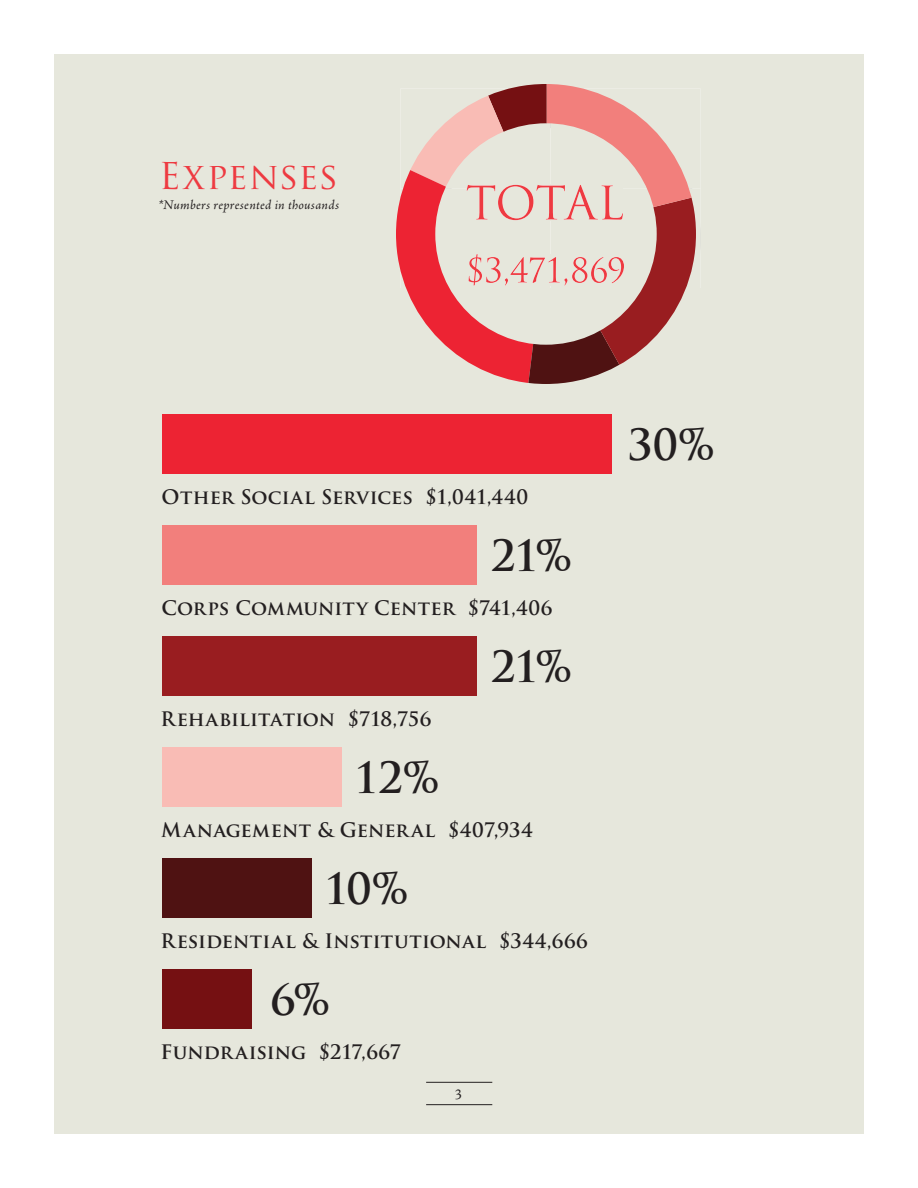
<style>
.page{position:relative;width:918px;height:1188px;background:#fff}
.page>*{position:absolute;margin:0;border:0;box-sizing:border-box;transform-origin:0 0}
.t1{font:700 42px "Trajan Pro";letter-spacing:-.04em;color:#231f20}
.t2{font:36px "Trajan Pro";letter-spacing:.025em;color:#ee3a41}
.t3{font:700 19.5px "Trajan Pro";letter-spacing:.005em;color:#231f20}
.t4{font:15px "Adobe Jenson Pro";color:#231f20}
.t5{font:italic 13.5px "Adobe Jenson Pro";letter-spacing:.02em;color:#231f20}
</style>
<div class="page">
<div style="left:54px;top:54px;width:810px;height:1080px;background:#e6e7dc"></div>
<hr style="left:426px;top:1082px;width:66px;height:1px;background:#231f20">
<hr style="left:426px;top:1104px;width:66px;height:1px;background:#231f20">
<svg style="left:396px;top:84px;width:300px;height:300px"></svg>
<div style="left:162px;top:525px;width:315px;height:60px;background:#f27f7c"></div>
<div style="left:162px;top:636px;width:315px;height:60px;background:#991d20"></div>
<div style="left:162px;top:858px;width:150px;height:60px;background:#4f1212"></div>
<div style="left:162px;top:747px;width:180px;height:60px;background:#f9bcb5"></div>
<div style="left:162px;top:414px;width:450px;height:60px;background:#ed2333"></div>
<div style="left:162px;top:969px;width:90px;height:60px;background:#751012"></div>
<h2 class="t2" style="left:159px;top:153px;width:181px">Expenses</h2>
<p class="t5" style="left:158px;top:197px;width:182px">*Numbers represented in thousands</p>
<p class="t3" style="left:162px;top:484px;width:368px">Other Social Services $1,041,440</p>
<h1 class="t1" style="left:490px;top:529px;width:83px">21%</h1>
<p class="t3" style="left:162px;top:595px;width:392px">Corps Community Center $741,406</p>
<h1 class="t1" style="left:490px;top:641px;width:83px">21%</h1>
<p class="t3" style="left:161px;top:707px;width:272px">Rehabilitation $718,756</p>
<h1 class="t1" style="left:354px;top:752px;width:87px">12%</h1>
<p class="t3" style="left:161px;top:818px;width:373px">Management &amp; General $407,934</p>
<h1 class="t1" style="left:324px;top:863px;width:86px">10%</h1>
<p class="t3" style="left:161px;top:929px;width:429px">Residential &amp; Institutional $344,666</p>
<h1 class="t1" style="left:270px;top:974px;width:61px">6%</h1>
<p class="t3" style="left:161px;top:1040px;width:242px">Fundraising $217,667</p>
<p class="t4" style="left:455px;top:1086px;width:9px">3</p>
<h1 class="t1" style="left:628px;top:418px;width:89px">30%</h1>
</div>
